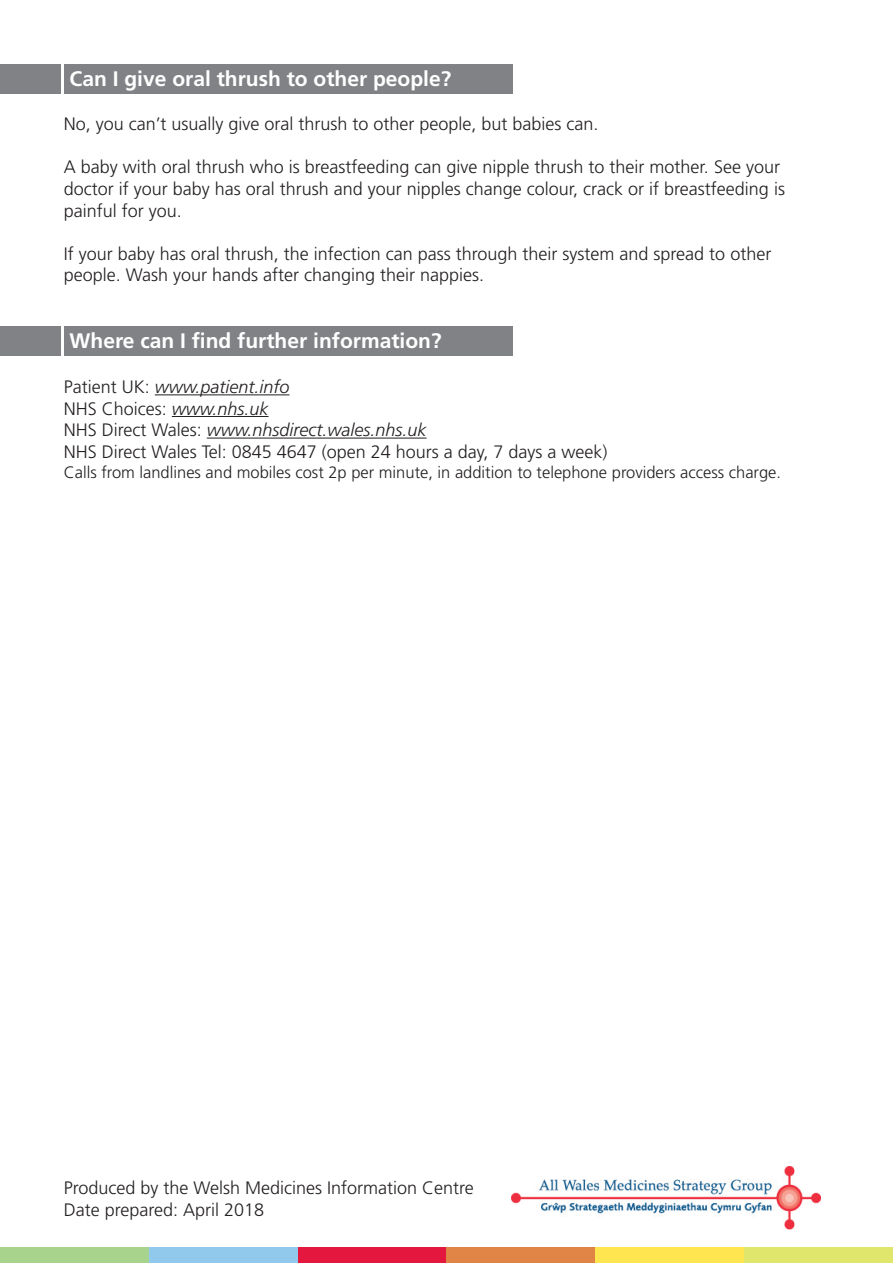
<style>
.page{position:relative;width:893px;height:1263px;background:#fff}
.page>*{position:absolute;margin:0;border:0;box-sizing:border-box;transform-origin:0 0}
.t1{font:700 21px "Frutiger";color:#fff}
.t2{font:300 18px/21.6px "Frutiger";color:#231f20}
.t3{font:300 16.5px "Frutiger";color:#231f20}
.s1{font-style:italic}
</style>
<div class="page">
<img style="left:512px;top:1167px;width:309px;height:62px">
<div style="left:0;top:1247px;width:149px;height:16px;background:#a7d38d"></div>
<div style="left:149px;top:1247px;width:149px;height:16px;background:#91c9ed"></div>
<div style="left:298px;top:1247px;width:148px;height:16px;background:#e4183e"></div>
<div style="left:446px;top:1247px;width:149px;height:16px;background:#e08545"></div>
<div style="left:595px;top:1247px;width:149px;height:16px;background:#ffe54f"></div>
<div style="left:744px;top:1247px;width:149px;height:16px;background:#e0e56c"></div>
<div style="left:64px;top:64px;width:449px;height:29px;background:#808285"></div>
<div style="left:0;top:64px;width:61px;height:29px;background:#808285"></div>
<div style="left:64px;top:326px;width:449px;height:30px;background:#808285"></div>
<div style="left:0;top:326px;width:61px;height:30px;background:#808285"></div>
<hr style="left:155px;top:394px;width:134px;height:1px;background:#231f20">
<hr style="left:172px;top:416px;width:97px;height:1px;background:#231f20">
<hr style="left:207px;top:438px;width:220px;height:1px;background:#231f20">
<p class="t1" style="left:70px;top:70px;width:383px">Can I give oral thrush to other people?</p>
<p class="t2" style="left:64px;top:114px;width:536px">No, you can’t usually give oral thrush to other people, but babies can.</p>
<p class="t2" style="left:64px;top:158px;width:723px">A baby with oral thrush who is breastfeeding can give nipple thrush to their mother. See your doctor if your baby has oral thrush and your nipples change colour, crack or if breastfeeding is painful for you.</p>
<p class="t2" style="left:64px;top:244px;width:709px">If your baby has oral thrush, the infection can pass through their system and spread to other people. Wash your hands after changing their nappies.</p>
<p class="t1" style="left:70px;top:333px;width:373px">Where can I find further information?</p>
<p class="t2" style="left:64px;top:377px;width:545px">Patient UK: <span class="s1">www.patient.info<br></span>NHS Choices: <span class="s1">www.nhs.uk<br></span>NHS Direct Wales: <span class="s1">www.nhsdirect.wales.nhs.uk<br></span>NHS Direct Wales Tel: 0845 4647 (open 24 hours a day, 7 days a week)</p>
<p class="t3" style="left:64px;top:466px;width:719px">Calls from landlines and mobiles cost 2p per minute, in addition to telephone providers access charge.</p>
<p class="t2" style="left:64px;top:1178px;width:412px">Produced by the Welsh Medicines Information Centre<br>Date prepared: April 2018</p>
</div>
